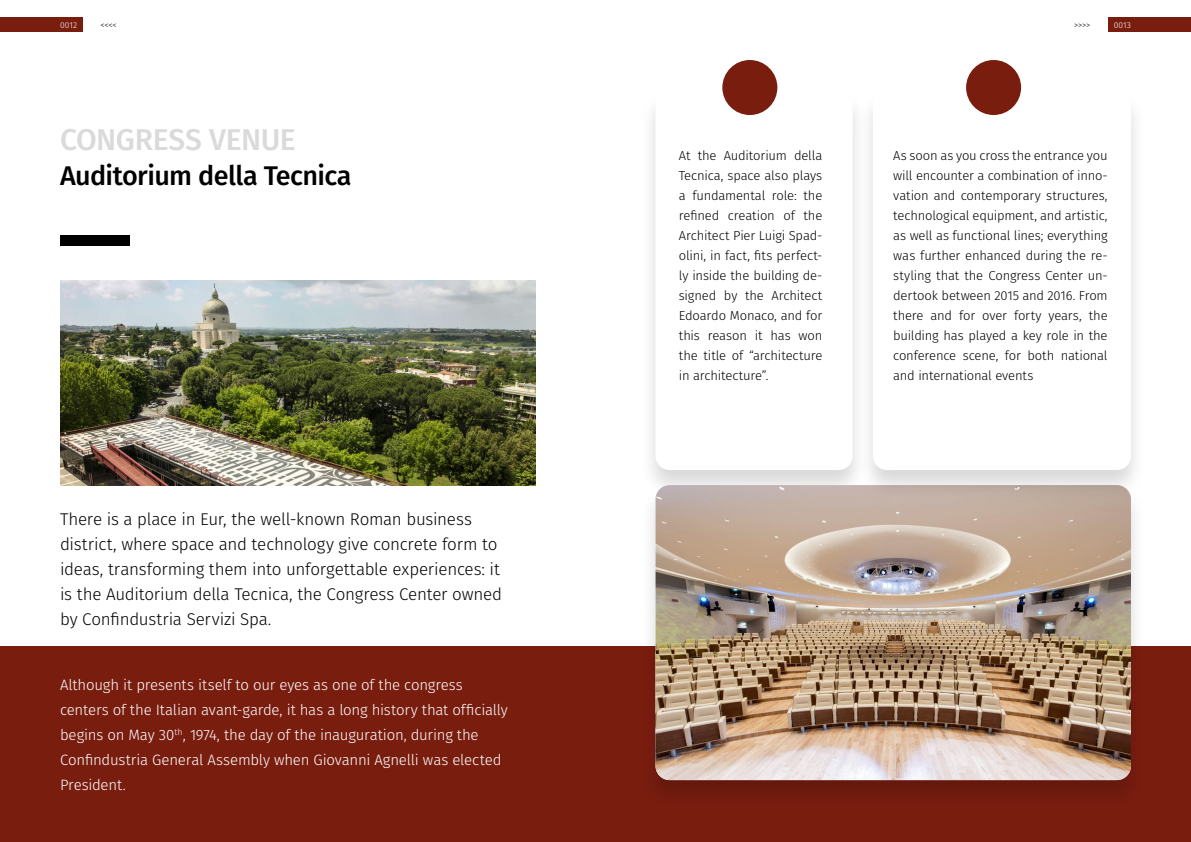
<style>
.page{position:relative;width:1191px;height:842px;background:#fff}
.page>*{position:absolute;margin:0;border:0;box-sizing:border-box;transform-origin:0 0}
.t1{font:500 30px "Fira Sans";letter-spacing:-.015em;color:#dadada}
.t2{font:500 27px "Fira Sans";letter-spacing:-.02em;color:#000}
.t3{font:300 17px/25px "Fira Sans";letter-spacing:-.015em;color:#000}
.t4{font:300 15px/25px "Fira Sans";letter-spacing:-.015em;color:#fff}
.t5{font:300 13px/20px "Fira Sans";letter-spacing:-.015em;color:#000;text-align:justify}
.t6{font:300 8.5px "Fira Sans";letter-spacing:.005em;color:#fff}
.t7{font:300 8.5px "Fira Sans";color:#000}
</style>
<div class="page">
<div style="left:0;top:646px;width:1191px;height:196px;background:#791d0f"></div>
<div style="left:639px;top:88px;width:229px;height:412px;background:#000;opacity:.15"></div>
<div style="left:655px;top:90px;width:197px;height:380px;background:#fff;border-radius:14px"></div>
<div style="left:639px;top:483px;width:508px;height:327px;background:#000;opacity:.15"></div>
<img style="left:655px;top:485px;width:476px;height:295px">
<div style="left:857px;top:88px;width:289px;height:412px;background:#000;opacity:.15"></div>
<div style="left:873px;top:90px;width:258px;height:380px;background:#fff;border-radius:14px"></div>
<img style="left:60px;top:280px;width:475px;height:205px">
<div style="left:60px;top:235px;width:69px;height:10px;background:#000"></div>
<div style="left:722px;top:60px;width:55px;height:55px;background:#791d0f;border-radius:50%"></div>
<div style="left:966px;top:60px;width:55px;height:55px;background:#791d0f;border-radius:50%"></div>
<div style="left:0;top:17px;width:83px;height:15px;background:#791d0f"></div>
<div style="left:1108px;top:17px;width:83px;height:15px;background:#791d0f"></div>
<p class="t6" style="left:60px;top:19px;width:19px">0012</p>
<p class="t7" style="left:101px;top:19px;width:18px">&lt;&lt;&lt;&lt;</p>
<p class="t7" style="left:1074px;top:19px;width:18px">&gt;&gt;&gt;&gt;</p>
<p class="t6" style="left:1113px;top:19px;width:19px">0013</p>
<h1 class="t1" style="left:60px;top:115px;width:237px">CONGRESS VENUE</h1>
<h2 class="t2" style="left:60px;top:154px;width:293px">Auditorium della Tecnica</h2>
<p class="t3" style="left:60px;top:506px;width:443px">There is a place in Eur, the well-known Roman business district, where space and technology give concrete form to ideas, transforming them into unforgettable experiences: it is the Auditorium della Tecnica, the Congress Center owned by Confindustria Servizi Spa.</p>
<p class="t4" style="left:60px;top:672px;width:449px">Although it presents itself to our eyes as one of the congress centers of the Italian avant-garde, it has a long history that officially begins on May 30<sup>th</sup>, 1974, the day of the inauguration, during the Confindustria General Assembly when Giovanni Agnelli was elected President.</p>
<p class="t5" style="left:679px;top:145px;width:145px">At the Auditorium della Tecnica, space also plays a fundamental role: the refined creation of the Architect Pier Luigi Spad&shy;olini, in fact, fits perfect&shy;ly inside the building de&shy;signed by the Architect Edoardo Monaco, and for this reason it has won the title of “architecture in architecture”.</p>
<p class="t5" style="left:893px;top:145px;width:216px">As soon as you cross the entrance you will encounter a combination of inno&shy;vation and contemporary structures, technological equipment, and artistic, as well as functional lines; everything was further enhanced during the re&shy;styling that the Congress Center un&shy;dertook between 2015 and 2016. From there and for over forty years, the building has played a key role in the conference scene, for both national and international events</p>
</div>
